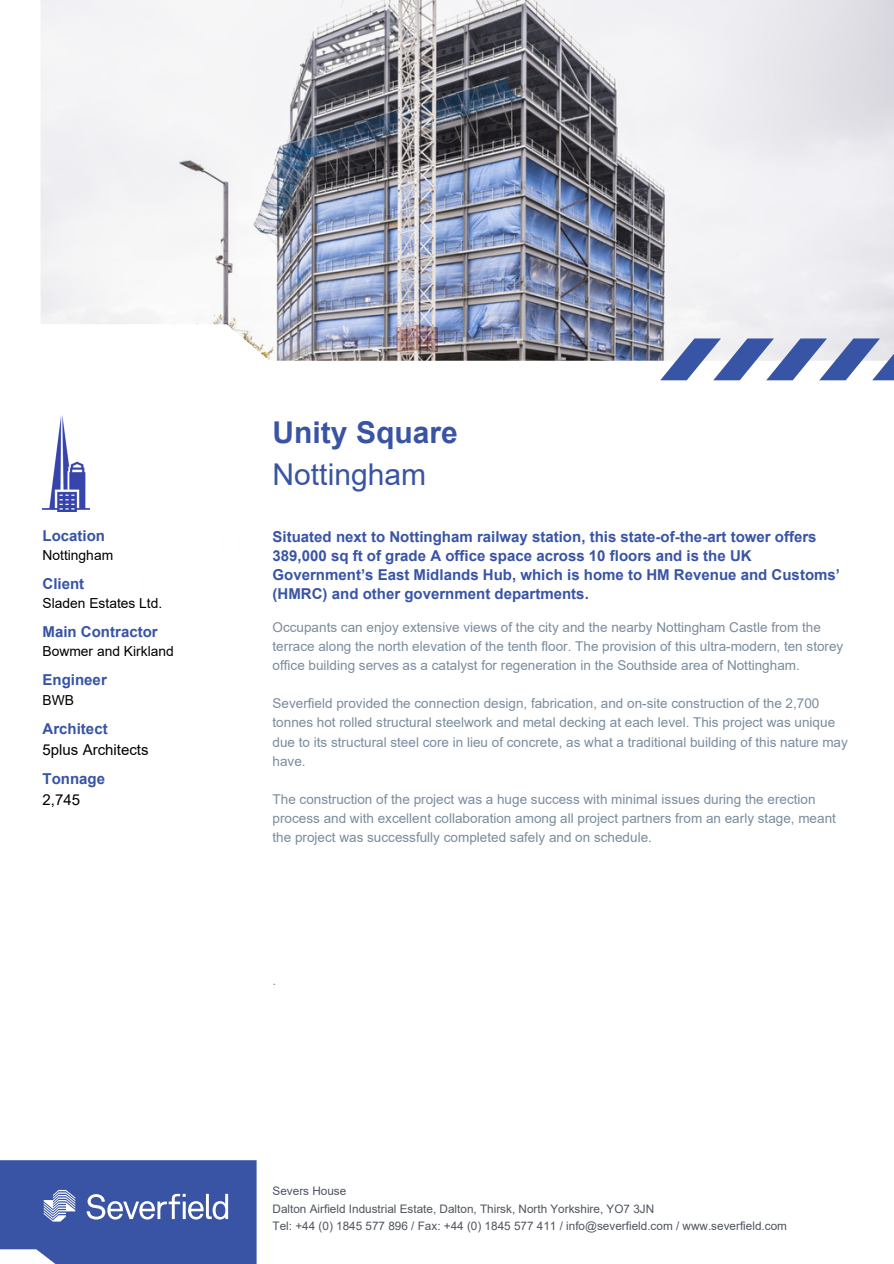
<style>
.page{position:relative;width:894px;height:1264px;background:#fff}
.page>*{position:absolute;margin:0;border:0;box-sizing:border-box;transform-origin:0 0}
.t1{font:700 30px "Arial";color:#3954a5}
.t2{font:30px "Arial";color:#3954a5}
.t3{font:700 15px/19.2px "Arial";color:#3954a5}
.t4{font:700 15px "Arial";color:#3754a5}
.t5{font:15px "Arial";color:#000}
.t6{font:13.8px "Arial";color:#000}
.t7{font:13.5px/19.2px "Arial";color:#7a8c9d}
.t8{font:11.7px "Arial";color:#4f545e}
</style>
<div class="page">
<img style="left:41px;top:0;width:852px;height:361px">
<svg style="left:0;top:1160px;width:256px;height:103px"></svg>
<svg style="left:660px;top:338px;width:233px;height:42px"></svg>
<img style="left:43px;top:416px;width:47px;height:95px">
<p class="t4" style="left:43px;top:527px;width:64px">Location</p>
<p class="t6" style="left:43px;top:547px;width:72px">Nottingham</p>
<p class="t4" style="left:43px;top:575px;width:43px">Client</p>
<p class="t6" style="left:43px;top:595px;width:121px">Sladen Estates Ltd.</p>
<p class="t4" style="left:43px;top:623px;width:117px">Main Contractor</p>
<p class="t6" style="left:43px;top:643px;width:133px">Bowmer and Kirkland</p>
<p class="t4" style="left:43px;top:672px;width:66px">Engineer</p>
<p class="t6" style="left:43px;top:692px;width:33px">BWB</p>
<p class="t4" style="left:43px;top:720px;width:67px">Architect</p>
<p class="t5" style="left:43px;top:741px;width:107px">5plus Architects</p>
<p class="t4" style="left:43px;top:770px;width:64px">Tonnage</p>
<p class="t5" style="left:43px;top:791px;width:39px">2,745</p>
<p class="t1" style="left:272px;top:416px;width:187px">Unity Square</p>
<p class="t2" style="left:272px;top:457px;width:155px">Nottingham</p>
<p class="t3" style="left:272px;top:527px;width:568px">Situated next to Nottingham railway station, this state-of-the-art tower offers 389,000 sq ft of grade A office space across 10 floors and is the UK Government’s East Midlands Hub, which is home to HM Revenue and Customs’ (HMRC) and other government departments.</p>
<p class="t7" style="left:272px;top:617px;width:572px">Occupants can enjoy extensive views of the city and the nearby Nottingham Castle from the terrace along the north elevation of the tenth floor. The provision of this ultra-modern, ten storey office building serves as a catalyst for regeneration in the Southside area of Nottingham.</p>
<p class="t7" style="left:272px;top:694px;width:576px">Severfield provided the connection design, fabrication, and on-site construction of the 2,700 tonnes hot rolled structural steelwork and metal decking at each level. This project was unique due to its structural steel core in lieu of concrete, as what a traditional building of this nature may have.</p>
<p class="t7" style="left:272px;top:789px;width:564px">The construction of the project was a huge success with minimal issues during the erection process and with excellent collaboration among all project partners from an early stage, meant the project was successfully completed safely and on schedule.</p>
<p class="t7" style="left:272px;top:970px;width:5px">.</p>
<p class="t8" style="left:272px;top:1184px;width:75px">Severs House</p>
<p class="t8" style="left:272px;top:1201px;width:383px">Dalton Airfield Industrial Estate, Dalton, Thirsk, North Yorkshire, YO7 3JN</p>
<p class="t8" style="left:272px;top:1219px;width:515px">Tel: +44 (0) 1845 577 896 / Fax: +44 (0) 1845 577 411 / info@severfield.com / www.severfield.com</p>
</div>
